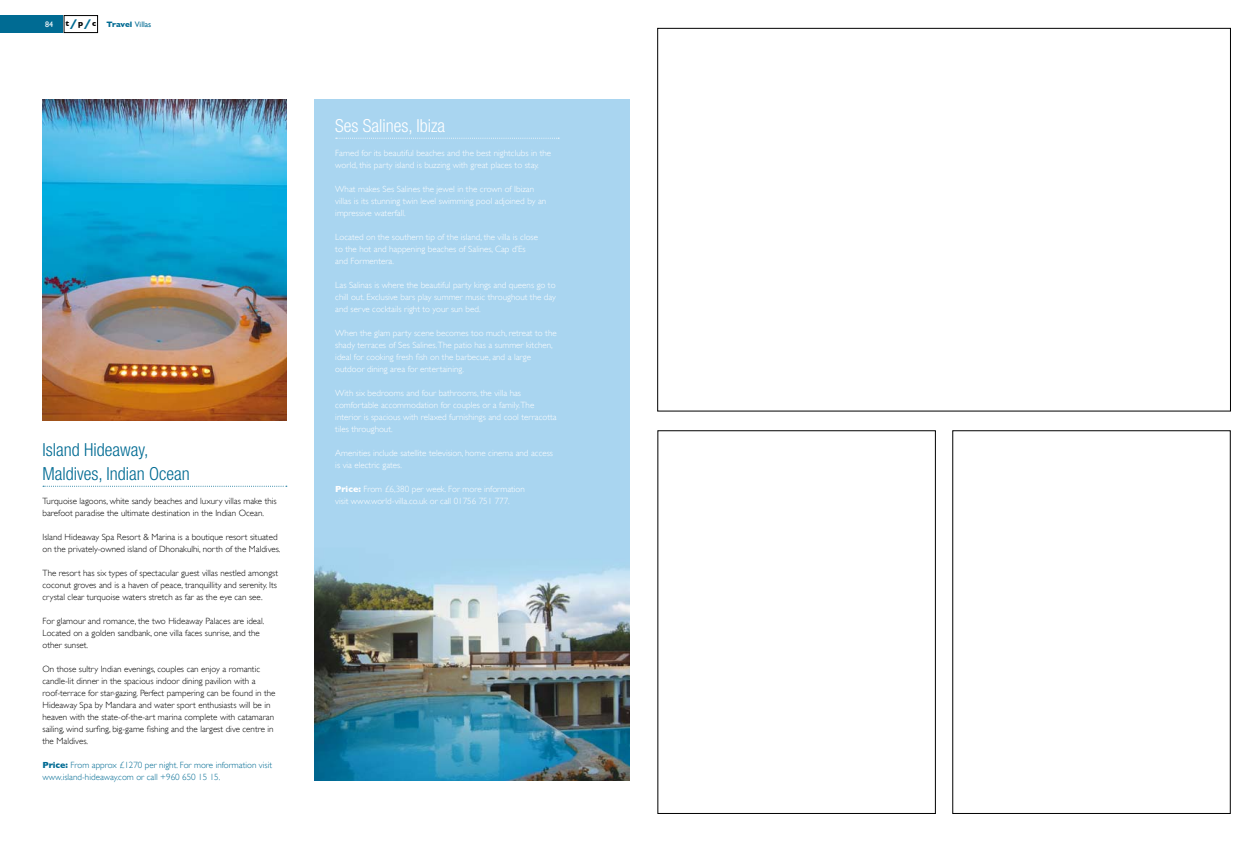
<style>
.page{position:relative;width:1259px;height:842px;background:#fff}
.page>*{position:absolute;margin:0;border:0;box-sizing:border-box;transform-origin:0 0}
.t1{font:300 condensed 18px/24px "Helvetica Neue";color:#006b93}
.t2{font:300 condensed 18px "Helvetica Neue";color:#fff}
.t3{font:300 9px/12px "Gill Sans";color:#fff}
.t4{font:300 9px/12px "Gill Sans";color:#000}
.t5{font:300 9px/12px "Gill Sans";color:#006b93}
.t6{font:700 8px "Gill Sans";letter-spacing:-.015em;color:#006b93}
.t7{font:700 8px "Gill Sans";color:#000}
.t8{font:8px "Gill Sans";color:#fff}
.s1{font-size:14px;color:#006b93}
.s2{font-weight:400}
.s3{font-weight:700}
</style>
<div class="page">
<div style="left:0;top:15px;width:62px;height:17px;background:#006b93"></div>
<div style="left:64px;top:15px;width:34px;height:18px;border:1px solid #000"></div>
<svg style="left:43px;top:486px;width:244px;height:1px"></svg>
<img style="left:315px;top:99px;width:314px;height:681px">
<img style="left:43px;top:99px;width:243px;height:321px">
<svg style="left:336px;top:138px;width:223px;height:1px"></svg>
<p class="t8" style="left:45px;top:19px;width:9px">84</p>
<p class="t7" style="left:65px;top:19px;width:32px">t<span class="s1">/</span>p<span class="s1">/</span>c</p>
<p class="t6" style="left:106px;top:19px;width:47px">Travel <span class="s2">Villas</span></p>
<h1 class="t1" style="left:43px;top:437px;width:149px">Island Hideaway,<br>Maldives, Indian Ocean</h1>
<p class="t4" style="left:43px;top:495px;width:236px">Turquoise lagoons, white sandy beaches and luxury villas make this barefoot paradise the ultimate destination in the Indian Ocean.</p>
<p class="t4" style="left:43px;top:531px;width:239px">Island Hideaway Spa Resort &amp; Marina is a boutique resort situated on the privately-owned island of Dhonakulhi, north of the Maldives.</p>
<p class="t4" style="left:43px;top:567px;width:237px;text-align:justify">The resort has six types of spectacular guest villas nestled amongst coconut groves and is a haven of peace, tranquillity and serenity. Its crystal clear turquoise waters stretch as far as the eye can see.</p>
<p class="t4" style="left:43px;top:615px;width:223px">For glamour and romance, the two Hideaway Palaces are ideal.<br>Located on a golden sandbank, one villa faces sunrise, and the other sunset.</p>
<p class="t4" style="left:43px;top:663px;width:234px">On those sultry Indian evenings, couples can enjoy a romantic candle-lit dinner in the spacious indoor dining pavilion with a roof-terrace for star-gazing. Perfect pampering can be found in the Hideaway Spa by Mandara and water sport enthusiasts will be in heaven with the state-of-the-art marina complete with catamaran sailing, wind surfing, big-game fishing and the largest dive centre in the Maldives.</p>
<p class="t5" style="left:43px;top:759px;width:231px"><span class="s3">Price:</span> From approx £1270 per night. For more information visit www.island-hideaway.com or call +960 650 15 15.</p>
<h1 class="t2" style="left:335px;top:115px;width:111px">Ses Salines, Ibiza</h1>
<p class="t3" style="left:335px;top:147px;width:217px">Famed for its beautiful beaches and the best nightclubs in the world, this party island is buzzing with great places to stay.</p>
<p class="t3" style="left:335px;top:183px;width:212px">What makes Ses Salines the jewel in the crown of Ibizan villas is its stunning twin level swimming pool adjoined by an impressive waterfall.</p>
<p class="t3" style="left:335px;top:231px;width:204px">Located on the southern tip of the island, the villa is close to the hot and happening beaches of Salines, Cap d’Es and Formentera.</p>
<p class="t3" style="left:335px;top:279px;width:222px;text-align:justify">Las Salinas is where the beautiful party kings and queens go to chill out. Exclusive bars play summer music throughout the day and serve cocktails right to your sun bed.</p>
<p class="t3" style="left:335px;top:327px;width:223px">When the glam party scene becomes too much, retreat to the shady terraces of Ses Salines.The patio has a summer kitchen, ideal for cooking fresh fish on the barbecue, and a large outdoor dining area for entertaining.</p>
<p class="t3" style="left:335px;top:387px;width:223px">With six bedrooms and four bathrooms, the villa has comfortable accommodation for couples or a family.The interior is spacious with relaxed furnishings and cool terracotta tiles throughout.</p>
<p class="t3" style="left:335px;top:447px;width:219px">Amenities include satellite television, home cinema and access is via electric gates.</p>
<p class="t3" style="left:335px;top:483px;width:191px"><span class="s3">Price:</span> From £6,380 per week. For more information visit www.world-villa.co.uk or call 01756 751 777.</p>
</div>
